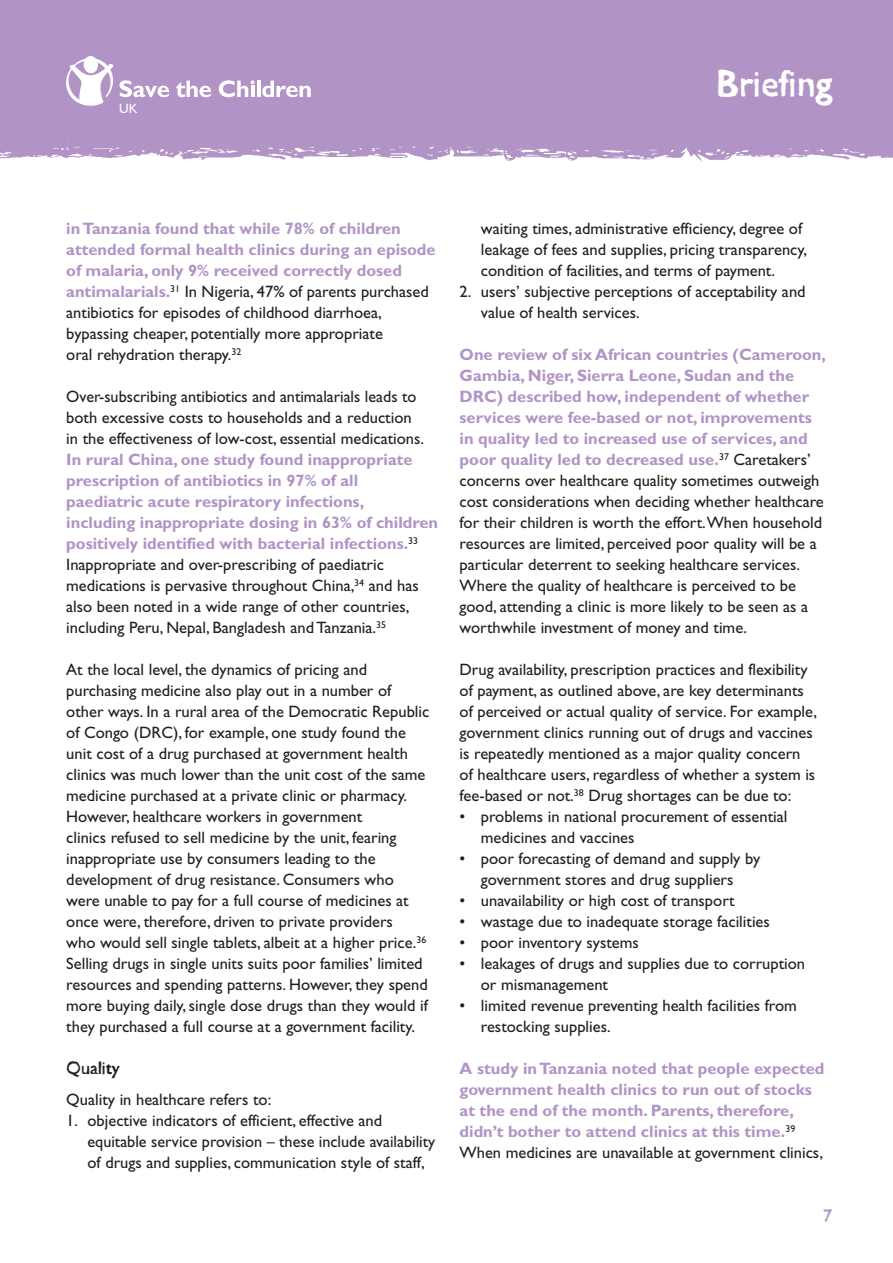
<style>
.page{position:relative;width:893px;height:1263px;background:#fff}
.page>*{position:absolute;margin:0;border:0;box-sizing:border-box;transform-origin:0 0}
.t1{font:37.5px "SC Morgan";color:#fff}
.t2{font:18px "SC Morgan";color:#231f20}
.t3{font:18px "SC Morgan";color:#b194c5}
.t4{font:16.5px/21px "Gill Sans";color:#231f20}
.t5{font:700 16.5px/21px "Gill Sans";color:#b194c5}
.t6{font:13.5px "Gill Sans";color:#fff}
.s1{font-weight:700;color:#b194c5}
.s2{font-weight:400;color:#231f20}
</style>
<div class="page">
<div style="left:0;top:0;width:893px;height:161px;background:#b194c5"></div>
<p class="t6" style="left:119px;top:104px;width:20px">UK</p>
<h1 class="t1" style="left:716px;top:69px;width:117px">Briefing</h1>
<p class="t4" style="left:66px;top:219px;width:371px"><span class="s1">in Tanzania found that while 78% of children attended formal health clinics during an episode of malaria, only 9% received correctly dosed antimalarials.</span><sup>31</sup> In Nigeria, 47% of parents purchased antibiotics for episodes of childhood diarrhoea, bypassing cheaper, potentially more appropriate<br>oral rehydration therapy.<sup>32</sup></p>
<p class="t4" style="left:66px;top:387px;width:359px">Over-subscribing antibiotics and antimalarials leads to both excessive costs to households and a reduction in the effectiveness of low-cost, essential medications.</p>
<p class="t5" style="left:66px;top:450px;width:373px">In rural China, one study found inappropriate prescription of antibiotics in 97% of all paediatric acute respiratory infections,<br>including inappropriate dosing in 63% of children positively identified with bacterial infections.<sup>33<br></sup><span class="s2">Inappropriate and over-prescribing of paediatric medications is pervasive throughout China,</span><sup>34</sup> <span class="s2">and has also been noted in a wide range of other countries, including Peru, Nepal, Bangladesh and Tanzania.</span><sup>35</sup></p>
<p class="t4" style="left:66px;top:660px;width:365px">At the local level, the dynamics of pricing and purchasing medicine also play out in a number of other ways. In a rural area of the Democratic Republic of Congo (DRC), for example, one study found the unit cost of a drug purchased at government health clinics was much lower than the unit cost of the same medicine purchased at a private clinic or pharmacy.<br>However, healthcare workers in government<br>clinics refused to sell medicine by the unit, fearing inappropriate use by consumers leading to the development of drug resistance. Consumers who were unable to pay for a full course of medicines at once were, therefore, driven to private providers<br>who would sell single tablets, albeit at a higher price.<sup>36<br></sup>Selling drugs in single units suits poor families’ limited resources and spending patterns. However, they spend more buying daily, single dose drugs than they would if they purchased a full course at a government facility.</p>
<p class="t2" style="left:66px;top:1061px;width:55px">Quality</p>
<p class="t4" style="left:66px;top:1091px;width:207px">Quality in healthcare refers to:</p>
<p class="t4" style="left:88px;top:1112px;width:349px;text-indent:-21px">1. objective indicators of efficient, effective and equitable service provision – these include availability of drugs and supplies, communication style of staff,</p>
<p class="t4" style="left:481px;top:219px;width:328px">waiting times, administrative efficiency, degree of leakage of fees and supplies, pricing transparency, condition of facilities, and terms of payment.</p>
<p class="t4" style="left:481px;top:282px;width:326px;text-indent:-21px">2. users’ subjective perceptions of acceptability and value of health services.</p>
<p class="t4" style="left:460px;top:345px;width:368px"><span class="s1">One review of six African countries (Cameroon, Gambia, Niger, Sierra Leone, Sudan and the DRC) described how, independent of whether services were fee-based or not, improvements in quality led to increased use of services, and poor quality led to decreased use.</span><sup>37</sup> Caretakers’ concerns over healthcare quality sometimes outweigh cost considerations when deciding whether healthcare for their children is worth the effort.When household resources are limited, perceived poor quality will be a particular deterrent to seeking healthcare services.<br>Where the quality of healthcare is perceived to be good, attending a clinic is more likely to be seen as a worthwhile investment of money and time.</p>
<p class="t4" style="left:460px;top:660px;width:359px">Drug availability, prescription practices and flexibility of payment, as outlined above, are key determinants of perceived or actual quality of service. For example, government clinics running out of drugs and vaccines is repeatedly mentioned as a major quality concern of healthcare users, regardless of whether a system is fee-based or not.<sup>38</sup> Drug shortages can be due to:</p>
<p class="t4" style="left:481px;top:807px;width:308px;text-indent:-21px">• problems in national procurement of essential medicines and vaccines</p>
<p class="t4" style="left:460px;top:849px;width:302px;text-align:center">• poor forecasting of demand and supply by government stores and drug suppliers</p>
<p class="t4" style="left:460px;top:891px;width:277px">• unavailability or high cost of transport</p>
<p class="t4" style="left:460px;top:912px;width:312px">• wastage due to inadequate storage facilities</p>
<p class="t4" style="left:460px;top:933px;width:181px">• poor inventory systems</p>
<p class="t4" style="left:481px;top:954px;width:326px;text-indent:-21px">• leakages of drugs and supplies due to corruption or mismanagement</p>
<p class="t4" style="left:481px;top:996px;width:317px;text-indent:-21px">• limited revenue preventing health facilities from restocking supplies.</p>
<p class="t5" style="left:460px;top:1059px;width:366px">A study in Tanzania noted that people expected government health clinics to run out of stocks at the end of the month. Parents, therefore, didn’t bother to attend clinics at this time.<sup>39<br></sup><span class="s2">When medicines are unavailable at government clinics,</span></p>
<p class="t3" style="left:824px;top:1208px;width:10px">7</p>
</div>
